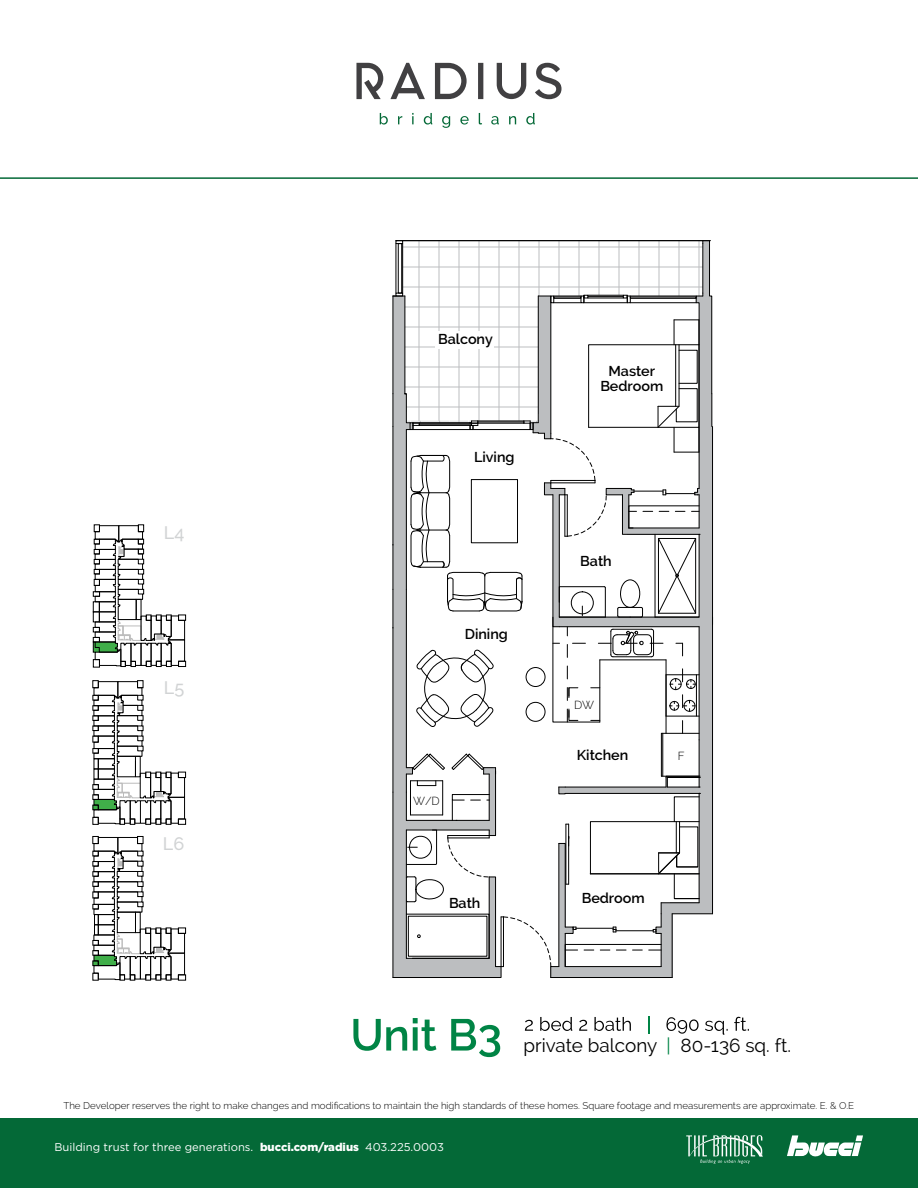
<style>
.page{position:relative;width:918px;height:1188px;background:#fff}
.page>*{position:absolute;margin:0;border:0;box-sizing:border-box;transform-origin:0 0}
.t1{font:18.9px "Raleway";color:#000}
.t2{font:500 18px "Raleway";color:#d1d3d4}
.t3{font:600 14.4px/15.8px "Raleway";letter-spacing:-.005em;color:#000;text-align:center}
.t4{font:300 11.55px "Raleway";color:#000}
.t5{font:11.25px "Gotham";color:#fff}
.t6{font:300 9.75px "Raleway";color:#000}
.s1{color:#008445}
.s2{font-weight:900}
</style>
<div class="page">
<div style="left:0;top:1118px;width:918px;height:70px;background:#046937"></div>
<svg style="left:435px;top:63px;width:32px;height:36px"></svg>
<div style="left:478px;top:63px;width:5px;height:36px;background:#414042"></div>
<svg style="left:497px;top:63px;width:29px;height:36px"></svg>
<svg style="left:356px;top:63px;width:27px;height:36px"></svg>
<svg style="left:390px;top:63px;width:35px;height:36px"></svg>
<svg style="left:535px;top:63px;width:27px;height:36px"></svg>
<svg style="left:380px;top:113px;width:8px;height:12px"></svg>
<svg style="left:398px;top:116px;width:4px;height:8px"></svg>
<svg style="left:412px;top:113px;width:2px;height:11px"></svg>
<svg style="left:424px;top:113px;width:8px;height:12px"></svg>
<svg style="left:442px;top:116px;width:8px;height:12px"></svg>
<svg style="left:460px;top:116px;width:9px;height:9px"></svg>
<svg style="left:479px;top:113px;width:3px;height:11px"></svg>
<svg style="left:491px;top:116px;width:8px;height:9px"></svg>
<svg style="left:509px;top:116px;width:7px;height:8px"></svg>
<svg style="left:526px;top:113px;width:9px;height:12px"></svg>
<svg style="left:787px;top:1135px;width:76px;height:22px"></svg>
<svg style="left:686px;top:1135px;width:77px;height:29px"></svg>
<hr style="left:0;top:177px;width:918px;height:2px;background:#046937">
<svg style="left:666px;top:1017px;width:83px;height:18px"></svg>
<svg style="left:648px;top:1016px;width:1px;height:17px"></svg>
<svg style="left:525px;top:1017px;width:106px;height:14px"></svg>
<svg style="left:353px;top:1018px;width:147px;height:39px"></svg>
<div style="left:393px;top:610px;width:13px;height:368px;background:#bcbec0"></div>
<div style="left:670px;top:903px;width:43px;height:11px;background:#bcbec0"></div>
<div style="left:699px;top:426px;width:14px;height:479px;background:#bcbec0"></div>
<div style="left:703px;top:241px;width:7px;height:58px;background:#bcbec0"></div>
<svg style="left:403px;top:241px;width:299px;height:51px"></svg>
<hr style="left:702px;top:244px;width:1px;height:49px;background:#000">
<hr style="left:709px;top:244px;width:1px;height:49px;background:#000">
<div style="left:398px;top:243px;width:4px;height:50px;border:1px solid #000"></div>
<hr style="left:396px;top:244px;width:1px;height:49px;background:#000">
<hr style="left:402px;top:244px;width:1px;height:49px;background:#000">
<hr style="left:672px;top:913px;width:41px;height:1px;background:#000">
<hr style="left:699px;top:627px;width:1px;height:113px;background:#000">
<hr style="left:712px;top:617px;width:1px;height:123px;background:#000">
<hr style="left:406px;top:589px;width:1px;height:179px;background:#000">
<hr style="left:393px;top:628px;width:1px;height:164px;background:#000">
<hr style="left:699px;top:740px;width:1px;height:36px;background:#000">
<hr style="left:712px;top:755px;width:1px;height:159px;background:#000">
<svg style="left:712px;top:740px;width:1px;height:15px"></svg>
<hr style="left:712px;top:427px;width:1px;height:198px;background:#000">
<hr style="left:661px;top:733px;width:1px;height:43px;background:#000">
<hr style="left:662px;top:733px;width:1px;height:43px;background:#000">
<hr style="left:661px;top:733px;width:38px;height:1px;background:#000">
<svg style="left:702px;top:240px;width:9px;height:4px"></svg>
<hr style="left:403px;top:240px;width:300px;height:1px;background:#000">
<svg style="left:396px;top:240px;width:7px;height:4px"></svg>
<svg style="left:392px;top:753px;width:308px;height:225px"></svg>
<svg style="left:393px;top:292px;width:319px;height:441px"></svg>
<div style="left:178px;top:661px;width:8px;height:6px;border:1px solid #000"></div>
<div style="left:178px;top:615px;width:8px;height:5px;border:1px solid #000"></div>
<svg style="left:93px;top:525px;width:92px;height:142px"></svg>
<div style="left:178px;top:819px;width:8px;height:5px;border:1px solid #000"></div>
<div style="left:178px;top:772px;width:8px;height:6px;border:1px solid #000"></div>
<svg style="left:93px;top:681px;width:92px;height:143px"></svg>
<div style="left:178px;top:975px;width:8px;height:5px;border:1px solid #000"></div>
<div style="left:178px;top:928px;width:8px;height:5px;border:1px solid #000"></div>
<div style="left:137px;top:836px;width:6px;height:8px;border:1px solid #000"></div>
<div style="left:93px;top:836px;width:5px;height:8px;border:1px solid #000"></div>
<svg style="left:93px;top:837px;width:92px;height:143px"></svg>
<div style="left:94px;top:914px;width:4px;height:11px;border:1px solid #000"></div>
<div style="left:94px;top:925px;width:4px;height:10px;border:1px solid #000"></div>
<div style="left:135px;top:912px;width:5px;height:21px;border:1px solid #000"></div>
<h2 class="t2" style="left:164px;top:522px;width:22px">L4</h2>
<h2 class="t2" style="left:164px;top:678px;width:22px">L5</h2>
<h2 class="t2" style="left:163px;top:833px;width:23px">L6</h2>
<h3 class="t3" style="left:438px;top:331px;width:56px">Balcony</h3>
<h3 class="t3" style="left:474px;top:449px;width:42px">Living</h3>
<h3 class="t3" style="left:600px;top:363px;width:64px">Master<br>Bedroom</h3>
<h3 class="t3" style="left:465px;top:626px;width:44px">Dining</h3>
<p class="t4" style="left:413px;top:794px;width:28px">W/D</p>
<h3 class="t3" style="left:580px;top:553px;width:33px">Bath</h3>
<p class="t4" style="left:574px;top:698px;width:21px">DW</p>
<h3 class="t3" style="left:577px;top:747px;width:53px">Kitchen</h3>
<h3 class="t3" style="left:449px;top:895px;width:33px">Bath</h3>
<h3 class="t3" style="left:582px;top:890px;width:64px">Bedroom</h3>
<p class="t4" style="left:678px;top:750px;width:8px">F</p>
<h1 class="t1" style="left:523px;top:1035px;width:269px">private balcony <span class="s1">|</span> 80-136 sq. ft.</h1>
<p class="t6" style="left:63px;top:1100px;width:792px">The Developer reserves the right to make changes and modifications to maintain the high standards of these homes. Square footage and measurements are approximate. E. &amp; O.E</p>
<p class="t5" style="left:54px;top:1140px;width:391px">Building trust for three generations. <span class="s2">bucci.com/radius</span> 403.225.0003</p>
</div>
